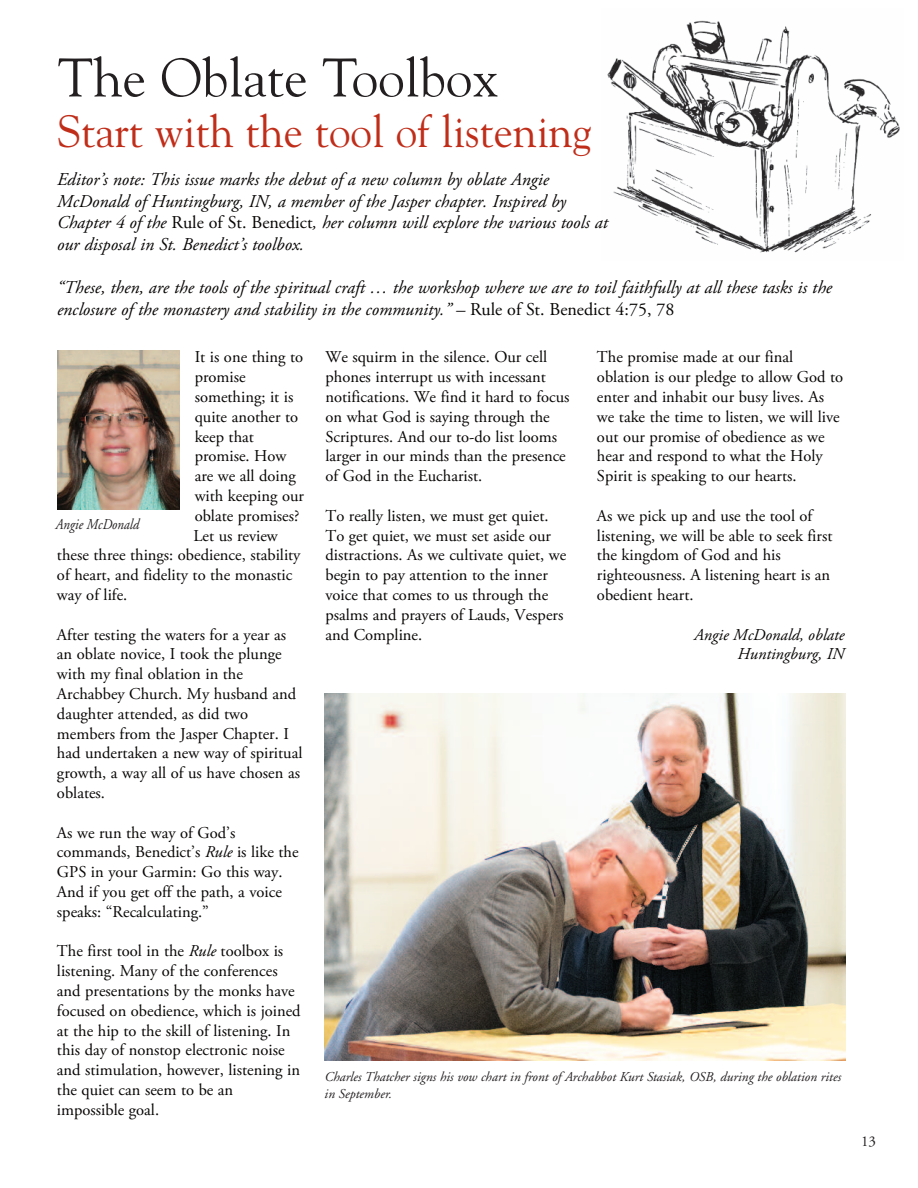
<style>
.page{position:relative;width:918px;height:1188px;background:#fff}
.page>*{position:absolute;margin:0;border:0;box-sizing:border-box;transform-origin:0 0}
.t1{font:54px "Goudy";color:#231f20}
.t2{font:45px "Goudy";color:#c02d19;scale:.96 1}
.t3{font:italic 18px/21.6px "Adobe Garamond Pro";color:#070504}
.t4{font:16.5px/19.8px "Adobe Garamond Pro";color:#070504}
.t5{font:italic 16.5px/19.8px "Adobe Garamond Pro";color:#070504;text-align:right}
.t6{font:italic 15px "Adobe Garamond";color:#231f20;scale:.87 1}
.t7{font:15px "Adobe Garamond";color:#231f20}
.t8{font:italic 13.5px/16.2px "Adobe Garamond";color:#231f20}
.s1{font-style:normal}
.s2{font-family:"Adobe Garamond";font-style:normal}
.s3{font-style:italic}
</style>
<div class="page">
<img style="left:607px;top:20px;width:293px;height:233px">
<img style="left:57px;top:350px;width:123px;height:160px">
<img style="left:324px;top:694px;width:522px;height:366px">
<h1 class="t1" style="left:58px;top:46px;width:442px">The Oblate Toolbox</h1>
<h2 class="t2" style="left:57px;top:105px;width:558px">Start with the tool of listening</h2>
<p class="t3" style="left:57px;top:170px;width:552px">Editor’s note: This issue marks the debut of a new column by oblate Angie McDonald of Huntingburg, IN, a member of the Jasper chapter. Inspired by Chapter 4 of the <span class="s1">Rule of St. Benedict</span>, her column will explore the various tools at our disposal in St. Benedict’s toolbox.</p>
<p class="t3" style="left:57px;top:278px;width:777px">“These, then, are the tools of the spiritual craft … the workshop where we are to toil faithfully at all these tasks is the enclosure of the monastery and stability in the community.” – <span class="s2">Rule of St. Benedict 4:75, 78</span></p>
<p class="t4" style="left:195px;top:349px;width:110px">It is one thing to</p>
<p class="t4" style="left:195px;top:369px;width:52px">promise</p>
<p class="t4" style="left:195px;top:388px;width:100px">something; it is</p>
<p class="t4" style="left:195px;top:408px;width:105px">quite another to</p>
<p class="t4" style="left:195px;top:428px;width:61px">keep that</p>
<p class="t4" style="left:195px;top:448px;width:93px">promise. How</p>
<p class="t4" style="left:195px;top:468px;width:103px">are we all doing</p>
<p class="t4" style="left:195px;top:487px;width:111px">with keeping our</p>
<p class="t4" style="left:195px;top:507px;width:106px">oblate promises?</p>
<p class="t4" style="left:194px;top:527px;width:86px">Let us review</p>
<p class="t4" style="left:57px;top:547px;width:245px">these three things: obedience, stability</p>
<p class="t4" style="left:57px;top:567px;width:237px">of heart, and fidelity to the monastic</p>
<p class="t4" style="left:57px;top:586px;width:72px">way of life.</p>
<p class="t4" style="left:57px;top:626px;width:247px">After testing the waters for a year as an oblate novice, I took the plunge with my final oblation in the<br>Archabbey Church. My husband and daughter attended, as did two members from the Jasper Chapter. I had undertaken a new way of spiritual growth, a way all of us have chosen as oblates.</p>
<p class="t4" style="left:57px;top:824px;width:243px">As we run the way of God’s commands, Benedict’s <span class="s3">Rule</span> is like the<br>GPS in your Garmin: Go this way.<br>And if you get off the path, a voice speaks: “Recalculating.”</p>
<p class="t4" style="left:57px;top:943px;width:245px">The first tool in the <span class="s3">Rule</span> toolbox is listening. Many of the conferences and presentations by the monks have focused on obedience, which is joined at the hip to the skill of listening. In this day of nonstop electronic noise and stimulation, however, listening in the quiet can seem to be an impossible goal.</p>
<p class="t6" style="left:55px;top:518px;width:97px">Angie McDonald</p>
<p class="t4" style="left:325px;top:349px;width:246px">We squirm in the silence. Our cell phones interrupt us with incessant notifications. We find it hard to focus on what God is saying through the Scriptures. And our to-do list looms larger in our minds than the presence of God in the Eucharist.</p>
<p class="t4" style="left:325px;top:507px;width:242px">To really listen, we must get quiet.<br>To get quiet, we must set aside our distractions. As we cultivate quiet, we begin to pay attention to the inner voice that comes to us through the psalms and prayers of Lauds, Vespers and Compline.</p>
<p class="t4" style="left:597px;top:349px;width:248px">The promise made at our final oblation is our pledge to allow God to enter and inhabit our busy lives. As we take the time to listen, we will live out our promise of obedience as we hear and respond to what the Holy Spirit is speaking to our hearts.</p>
<p class="t4" style="left:597px;top:507px;width:237px">As we pick up and use the tool of listening, we will be able to seek first the kingdom of God and his righteousness. A listening heart is an obedient heart.</p>
<p class="t5" style="left:694px;top:626px;width:152px">Angie McDonald, oblate<br>Huntingburg, IN</p>
<p class="t8" style="left:324px;top:1070px;width:518px">Charles Thatcher signs his vow chart in front of Archabbot Kurt Stasiak, OSB, during the oblation rites in September.</p>
<p class="t7" style="left:861px;top:1136px;width:16px">13</p>
</div>
